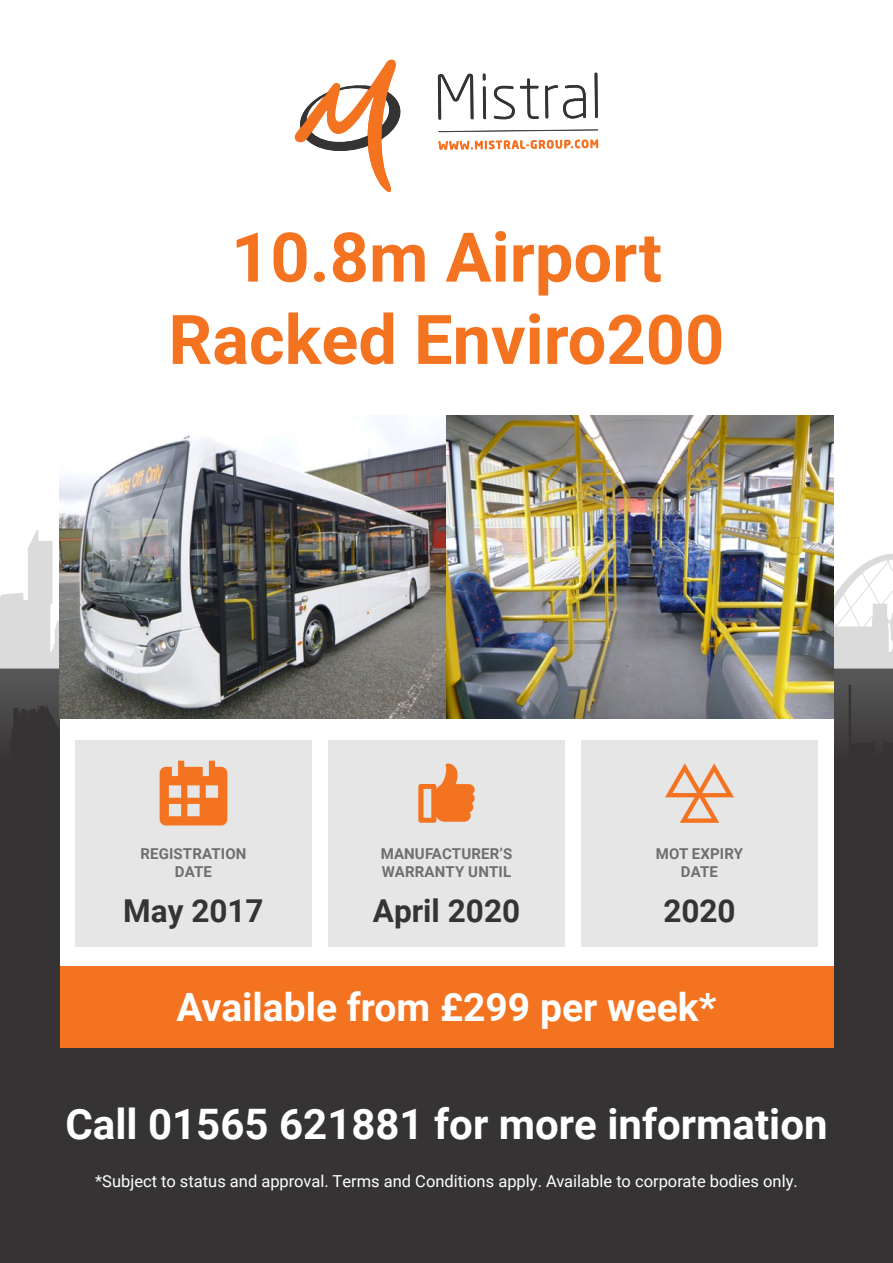
<style>
.page{position:relative;width:893px;height:1263px;background:#fff}
.page>*{position:absolute;margin:0;border:0;box-sizing:border-box;transform-origin:0 0}
.t1{font:700 68.55px/82.2px "Roboto";color:#f47321;text-align:center}
.t2{font:700 42px "Roboto";color:#fff}
.t3{font:700 39px "Roboto";color:#fff}
.t4{font:700 31.5px "Roboto";color:#363334}
.t5{font:16.5px "Roboto";color:#fff}
.t6{font:700 15px/18px "Roboto";letter-spacing:.01em;color:#6f6f70;text-align:center}
</style>
<div class="page">
<div style="left:0;top:668px;width:893px;height:595px;background:#363334"></div>
<svg style="left:0;top:669px;width:60px;height:67px"></svg>
<div style="left:44px;top:680px;width:12px;height:15px;background:#565556"></div>
<svg style="left:0;top:530px;width:60px;height:137px;fill:#dbdbdc"></svg>
<svg style="left:833px;top:669px;width:60px;height:137px"></svg>
<svg style="left:833px;top:530px;width:60px;height:137px"></svg>
<svg style="left:0;top:667px;width:893px;height:2px"></svg>
<hr style="left:483px;top:86px;width:3px;height:33px;background:#2c2f31">
<svg style="left:438px;top:139px;width:160px;height:11px"></svg>
<svg style="left:438px;top:129px;width:160px;height:3px"></svg>
<svg style="left:438px;top:74px;width:36px;height:46px"></svg>
<svg style="left:483px;top:73px;width:3px;height:8px"></svg>
<hr style="left:483px;top:87px;width:3px;height:32px;background:#363334">
<svg style="left:494px;top:78px;width:45px;height:41px"></svg>
<svg style="left:545px;top:85px;width:41px;height:34px"></svg>
<svg style="left:594px;top:73px;width:4px;height:45px"></svg>
<svg style="left:294px;top:59px;width:107px;height:134px"></svg>
<img style="left:60px;top:416px;width:773px;height:303px">
<div style="left:60px;top:719px;width:773px;height:247px;background:#fff"></div>
<div style="left:60px;top:966px;width:773px;height:81px;background:#f47321"></div>
<div style="left:581px;top:740px;width:236px;height:206px;background:#e6e6e7"></div>
<div style="left:328px;top:740px;width:237px;height:206px;background:#e6e6e7"></div>
<div style="left:75px;top:740px;width:237px;height:206px;background:#e6e6e7"></div>
<svg style="left:665px;top:763px;width:69px;height:60px"></svg>
<svg style="left:160px;top:761px;width:67px;height:64px"></svg>
<svg style="left:418px;top:763px;width:57px;height:60px"></svg>
<p class="t1" style="left:168px;top:214px;width:557px">10.8m Airport<br>Racked Enviro200</p>
<p class="t6" style="left:140px;top:844px;width:108px">REGISTRATION<br>DATE</p>
<p class="t6" style="left:381px;top:844px;width:133px;text-align:left">MANUFACTURER’S<br>WARRANTY UNTIL</p>
<p class="t6" style="left:656px;top:844px;width:89px">MOT EXPIRY<br>DATE</p>
<p class="t4" style="left:123px;top:889px;width:142px">May 2017</p>
<p class="t4" style="left:373px;top:889px;width:149px">April 2020</p>
<p class="t4" style="left:663px;top:889px;width:74px">2020</p>
<p class="t3" style="left:177px;top:980px;width:541px">Available from £299 per week*</p>
<p class="t2" style="left:65px;top:1094px;width:764px">Call 01565 621881 for more information</p>
<p class="t5" style="left:95px;top:1169px;width:704px">*Subject to status and approval. Terms and Conditions apply. Available to corporate bodies only.</p>
</div>
